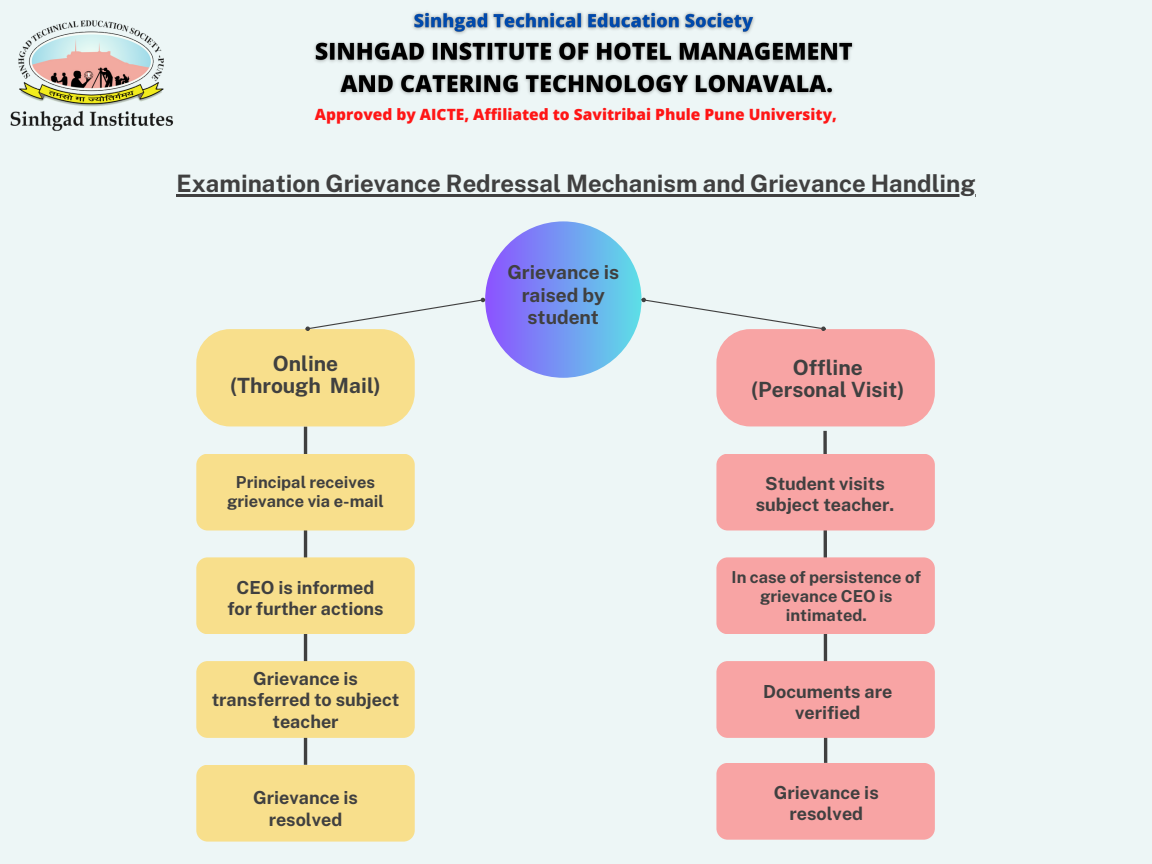
<style>
.page{position:relative;width:1152px;height:864px;background:#edf6f6}
.page>*{position:absolute;margin:0;border:0;box-sizing:border-box;transform-origin:0 0}
.t1{font:700 24px "Public Sans";color:#404040}
.t2{font:700 21px "Public Sans";color:#404040}
.t3{font:700 19.2px/22.6px "Public Sans";color:#404040;text-align:center}
.t4{font:700 18px/21.3px "Public Sans";color:#404040;text-align:center}
.t5{font:700 16.5px/19.2px "Public Sans";color:#404040;text-align:center}
.t6{font:800 15.6px "Open Sans";color:#ff1616}
</style>
<div class="page">
<div style="left:485px;top:221px;width:157px;height:157px;background:linear-gradient(to right,#8c53ff,#5fe0e7);border-radius:50%"></div>
<hr style="left:304px;top:426px;width:3px;height:339px;background:#404040">
<div style="left:196px;top:454px;width:219px;height:77px;background:#f8df8c;border-radius:11px"></div>
<div style="left:196px;top:329px;width:219px;height:97px;background:#f8df8c;border-radius:34px"></div>
<div style="left:196px;top:557px;width:219px;height:77px;background:#f8df8c;border-radius:11px"></div>
<div style="left:196px;top:661px;width:219px;height:77px;background:#f8df8c;border-radius:11px"></div>
<div style="left:196px;top:765px;width:219px;height:77px;background:#f8df8c;border-radius:11px"></div>
<svg style="left:823px;top:430px;width:5px;height:333px"></svg>
<div style="left:716px;top:454px;width:219px;height:77px;background:#f8a4a4;border-radius:11px"></div>
<div style="left:716px;top:329px;width:219px;height:97px;background:#f8a4a4;border-radius:34px"></div>
<div style="left:716px;top:557px;width:219px;height:77px;background:#f8a4a4;border-radius:11px"></div>
<div style="left:716px;top:661px;width:219px;height:77px;background:#f8a4a4;border-radius:11px"></div>
<div style="left:716px;top:763px;width:219px;height:77px;background:#f8a4a4;border-radius:11px"></div>
<svg style="left:305px;top:298px;width:180px;height:33px"></svg>
<svg style="left:641px;top:298px;width:185px;height:33px"></svg>
<hr style="left:176px;top:194px;width:800px;height:3px;background:#404040">
<img style="left:10px;top:20px;width:164px;height:111px">
<img style="left:314px;top:41px;width:540px;height:54px">
<img style="left:412px;top:12px;width:343px;height:22px">
<p class="t6" style="left:315px;top:104px;width:524px">Approved by AICTE, Affiliated to Savitribai Phule Pune University,</p>
<p class="t1" style="left:176px;top:169px;width:801px">Examination Grievance Redressal Mechanism and Grievance Handling</p>
<p class="t2" style="left:273px;top:351px;width:67px">Online</p>
<p class="t2" style="left:230px;top:373px;width:152px">(Through Mail)</p>
<p class="t5" style="left:227px;top:472px;width:158px">Principal receives grievance via e-mail</p>
<p class="t4" style="left:227px;top:576px;width:158px">CEO is informed for further actions</p>
<p class="t4" style="left:212px;top:668px;width:189px">Grievance is transferred to subject teacher</p>
<p class="t4" style="left:253px;top:787px;width:106px">Grievance is resolved</p>
<p class="t3" style="left:507px;top:261px;width:113px">Grievance is raised by student</p>
<p class="t2" style="left:793px;top:355px;width:71px">Offline</p>
<p class="t2" style="left:751px;top:377px;width:155px">(Personal Visit)</p>
<p class="t4" style="left:756px;top:473px;width:140px">Student visits subject teacher.</p>
<p class="t5" style="left:732px;top:567px;width:191px">In case of persistence of grievance CEO is intimated.</p>
<p class="t4" style="left:763px;top:681px;width:131px">Documents are verified</p>
<p class="t4" style="left:774px;top:782px;width:106px">Grievance is resolved</p>
</div>
